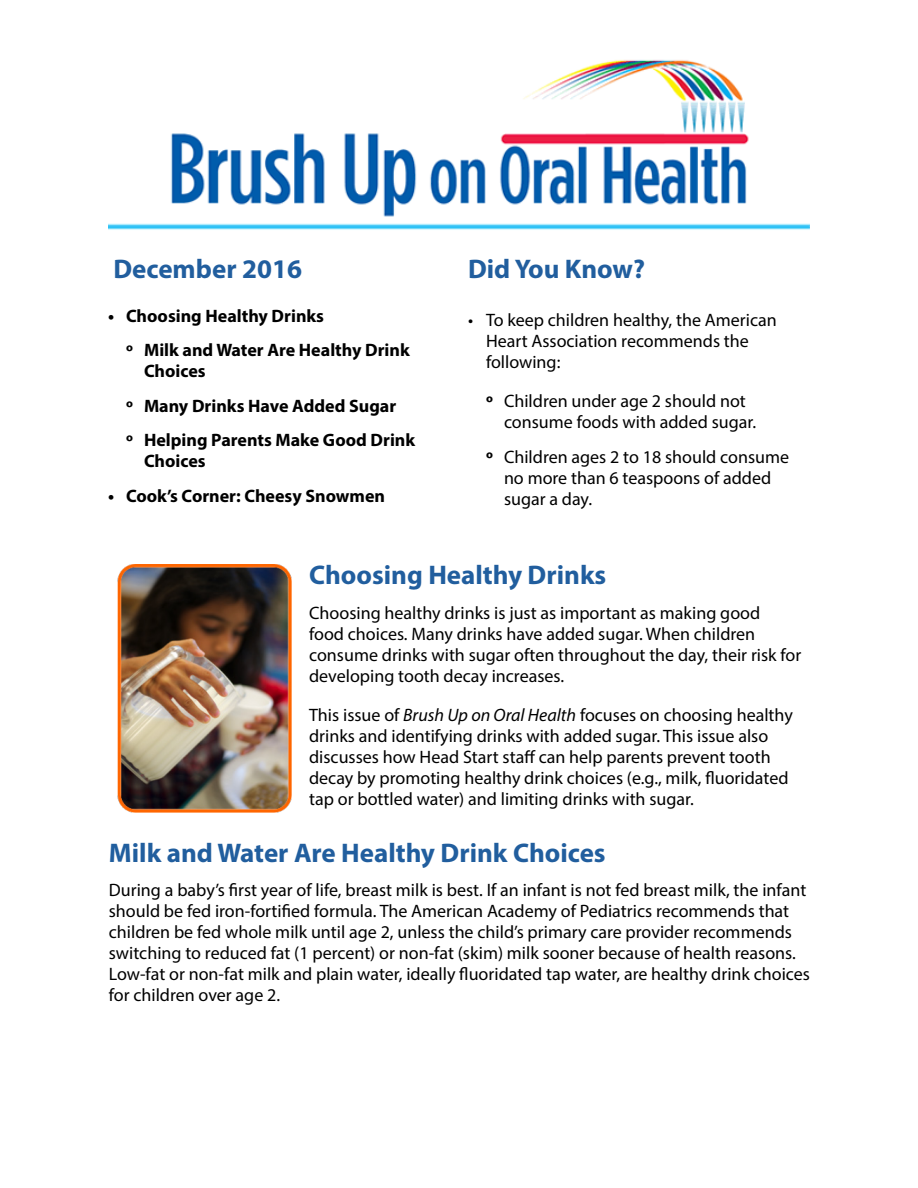
<style>
.page{position:relative;width:918px;height:1188px;background:#fff}
.page>*{position:absolute;margin:0;border:0;box-sizing:border-box;transform-origin:0 0}
.Heading_1{font:700 27px "Myriad Pro";color:#215e9e}
.t1{font:18px/21px "Myriad Pro";color:#000}
.t2{font:700 18px/21px "Myriad Pro";color:#000}
.s1{font-weight:700}
.s2{font-style:italic}
</style>
<div class="page">
<img style="left:117px;top:564px;width:174px;height:249px">
<img style="left:108px;top:60px;width:702px;height:170px">
<h1 class="Heading_1" style="left:113px;top:252px;width:190px">December 2016</h1>
<p class="t2" style="left:108px;top:305px;width:218px">• Choosing Healthy Drinks</p>
<p class="t2" style="left:144px;top:339px;width:267px;text-indent:-18px">º Milk and Water Are Healthy Drink<br>Choices</p>
<p class="t2" style="left:126px;top:395px;width:272px">º Many Drinks Have Added Sugar</p>
<p class="t2" style="left:144px;top:429px;width:273px;text-indent:-18px">º Helping Parents Make Good Drink<br>Choices</p>
<p class="t2" style="left:108px;top:485px;width:279px">• Cook’s Corner: Cheesy Snowmen</p>
<h1 class="Heading_1" style="left:468px;top:252px;width:179px">Did You Know?</h1>
<p class="t1" style="left:486px;top:309px;width:292px;text-indent:-18px">• To keep children healthy, the American<br>Heart Association recommends the following:</p>
<p class="t1" style="left:504px;top:390px;width:254px;text-indent:-18px"><span class="s1">º</span> Children under age 2 should not consume foods with added sugar.</p>
<p class="t1" style="left:504px;top:446px;width:287px;text-indent:-18px"><span class="s1">º</span> Children ages 2 to 18 should consume no more than 6 teaspoons of added sugar a day.</p>
<h1 class="Heading_1" style="left:309px;top:558px;width:299px">Choosing Healthy Drinks</h1>
<p class="t1" style="left:309px;top:602px;width:494px">Choosing healthy drinks is just as important as making good<br>food choices. Many drinks have added sugar. When children consume drinks with sugar often throughout the day, their risk for developing tooth decay increases.</p>
<p class="t1" style="left:309px;top:704px;width:485px">This issue of <span class="s2">Brush Up on Oral Health</span> focuses on choosing healthy drinks and identifying drinks with added sugar. This issue also discusses how Head Start staff can help parents prevent tooth decay by promoting healthy drink choices (e.g., milk, fluoridated tap or bottled water) and limiting drinks with sugar.</p>
<h1 class="Heading_1" style="left:109px;top:835px;width:498px">Milk and Water Are Healthy Drink Choices</h1>
<p class="t1" style="left:109px;top:879px;width:703px">During a baby’s first year of life, breast milk is best. If an infant is not fed breast milk, the infant should be fed iron-fortified formula. The American Academy of Pediatrics recommends that children be fed whole milk until age 2, unless the child’s primary care provider recommends switching to reduced fat (1 percent) or non-fat (skim) milk sooner because of health reasons.<br>Low-fat or non-fat milk and plain water, ideally fluoridated tap water, are healthy drink choices for children over age 2.</p>
</div>
